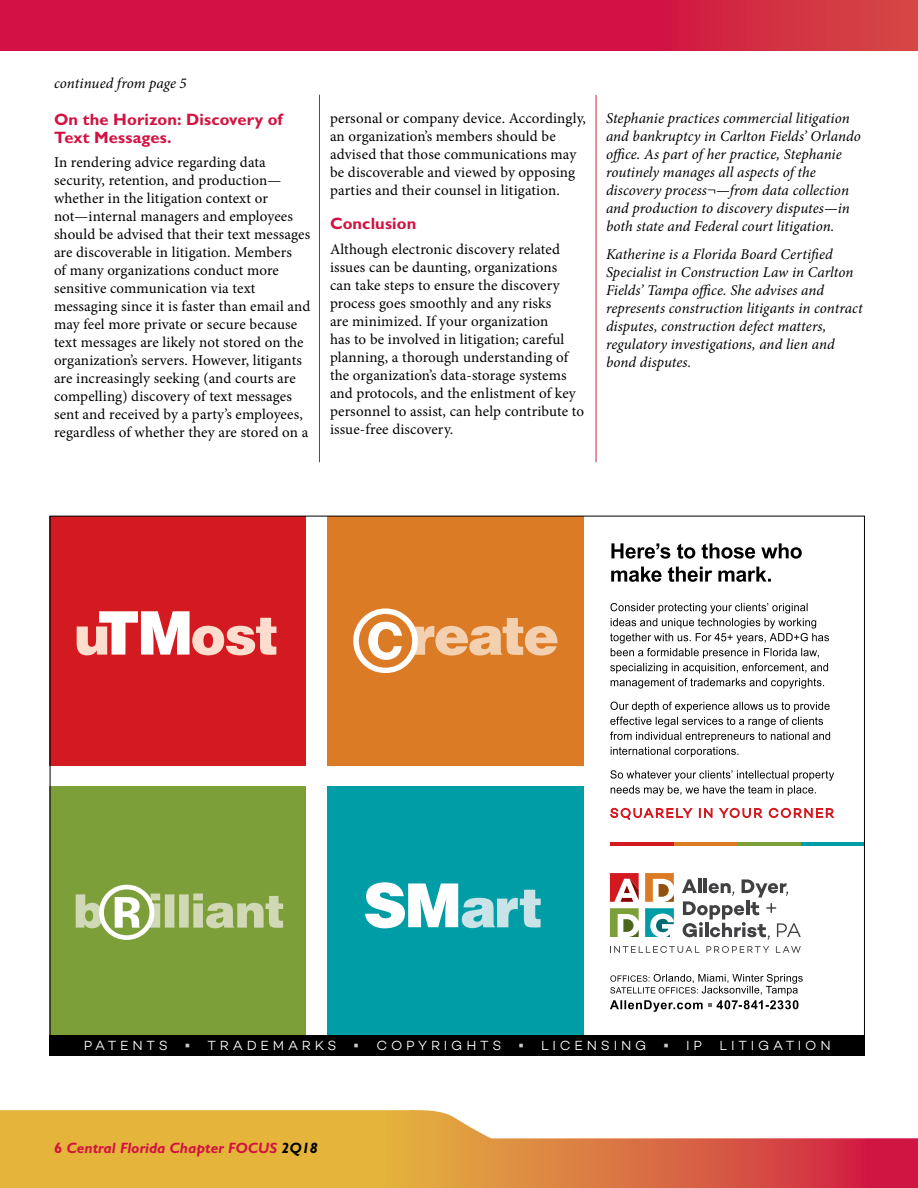
<style>
.page{position:relative;width:918px;height:1188px;background:#fff}
.page>*{position:absolute;margin:0;border:0;box-sizing:border-box;transform-origin:0 0}
.t1{font:700 16.5px/18px "Gill Sans";letter-spacing:.005em;color:#d21242}
.t2{font:15px/18px "Minion Pro";letter-spacing:.01em;color:#000}
.t3{font:italic 15px/18px "Minion Pro";color:#000}
.t4{font:italic 700 15px "Gill Sans";color:#d21242}
.t5{font:13.5px "Campton Light DEMO";letter-spacing:.275em;color:#fff}
.s1{font-family:"Arial";font-weight:700;color:#c7c8ca}
.s2{font-style:normal}
.s3{color:#000}
</style>
<div class="page">
<svg style="left:0;top:0;width:918px;height:50px;background:#d11a42"></svg>
<svg style="left:0;top:1110px;width:918px;height:78px"></svg>
<div style="left:50px;top:516px;width:256px;height:249px;background:#d31a21"></div>
<div style="left:50px;top:786px;width:256px;height:249px;background:#7c9f39"></div>
<div style="left:327px;top:516px;width:257px;height:249px;background:#dc7b25"></div>
<div style="left:327px;top:786px;width:257px;height:249px;background:#009da7"></div>
<svg style="left:353px;top:608px;width:205px;height:65px"></svg>
<svg style="left:77px;top:611px;width:199px;height:44px"></svg>
<svg style="left:365px;top:882px;width:176px;height:46px"></svg>
<svg style="left:76px;top:885px;width:207px;height:55px"></svg>
<div style="left:50px;top:1035px;width:815px;height:21px;background:#000"></div>
<hr style="left:610px;top:842px;width:64px;height:3px;background:#d31a21">
<hr style="left:674px;top:842px;width:63px;height:3px;background:#dc7b25">
<hr style="left:737px;top:842px;width:64px;height:3px;background:#7c9f39">
<hr style="left:801px;top:842px;width:64px;height:3px;background:#009da7">
<svg style="left:610px;top:908px;width:29px;height:29px"></svg>
<svg style="left:645px;top:908px;width:29px;height:29px"></svg>
<svg style="left:645px;top:873px;width:29px;height:29px"></svg>
<svg style="left:682px;top:879px;width:119px;height:61px"></svg>
<svg style="left:610px;top:946px;width:89px;height:7px"></svg>
<svg style="left:706px;top:946px;width:63px;height:7px"></svg>
<svg style="left:776px;top:946px;width:25px;height:7px"></svg>
<svg style="left:610px;top:873px;width:29px;height:29px"></svg>
<svg style="left:611px;top:567px;width:160px;height:15px"></svg>
<svg style="left:611px;top:543px;width:191px;height:16px"></svg>
<svg style="left:611px;top:808px;width:223px;height:12px"></svg>
<svg style="left:610px;top:770px;width:224px;height:26px"></svg>
<svg style="left:610px;top:702px;width:220px;height:55px"></svg>
<svg style="left:610px;top:603px;width:219px;height:86px"></svg>
<svg style="left:610px;top:974px;width:193px;height:38px"></svg>
<p class="t3" style="left:54px;top:74px;width:134px">continued from page 5</p>
<p class="t1" style="left:54px;top:110px;width:230px">On the Horizon: Discovery of<br>Text Messages.</p>
<p class="t2" style="left:54px;top:154px;width:258px">In rendering advice regarding data security, retention, and production— whether in the litigation context or not—internal managers and employees should be advised that their text messages are discoverable in litigation. Members<br>of many organizations conduct more sensitive communication via text messaging since it is faster than email and may feel more private or secure because text messages are likely not stored on the organization’s servers. However, litigants are increasingly seeking (and courts are compelling) discovery of text messages sent and received by a party’s employees, regardless of whether they are stored on a</p>
<p class="t2" style="left:330px;top:109px;width:258px">personal or company device. Accordingly, an organization’s members should be advised that those communications may be discoverable and viewed by opposing parties and their counsel in litigation.</p>
<p class="t1" style="left:330px;top:215px;width:88px">Conclusion</p>
<p class="t2" style="left:330px;top:240px;width:256px">Although electronic discovery related issues can be daunting, organizations<br>can take steps to ensure the discovery process goes smoothly and any risks<br>are minimized. If your organization<br>has to be involved in litigation; careful planning, a thorough understanding of the organization’s data-storage systems and protocols, and the enlistment of key personnel to assist, can help contribute to issue-free discovery.</p>
<p class="t3" style="left:606px;top:109px;width:256px">Stephanie practices commercial litigation and bankruptcy in Carlton Fields’ Orlando office. As part of her practice, Stephanie routinely manages all aspects of the discovery process¬—from data collection and production to discovery disputes—in both state and Federal court litigation.</p>
<p class="t3" style="left:606px;top:245px;width:258px">Katherine is a Florida Board Certified Specialist in Construction Law in Carlton Fields’ Tampa office. She advises and represents construction litigants in contract disputes, construction defect matters, regulatory investigations, and lien and bond disputes.</p>
<p class="t5" style="left:84px;top:1039px;width:85px">PATENTS</p>
<p class="t5" style="left:185px;top:1039px;width:153px"><span class="s1">▪</span> TRADEMARKS</p>
<p class="t5" style="left:354px;top:1039px;width:149px"><span class="s1">▪</span> COPYRIGHTS</p>
<p class="t5" style="left:519px;top:1039px;width:129px"><span class="s1">▪</span> LICENSING</p>
<p class="t5" style="left:664px;top:1039px;width:40px"><span class="s1">▪</span> I P</p>
<p class="t5" style="left:720px;top:1039px;width:113px">LITIGATION</p>
<p class="t4" style="left:54px;top:1139px;width:265px"><span class="s2">6</span> Central Florida Chapter FOCUS <span class="s3">2Q18</span></p>
</div>
